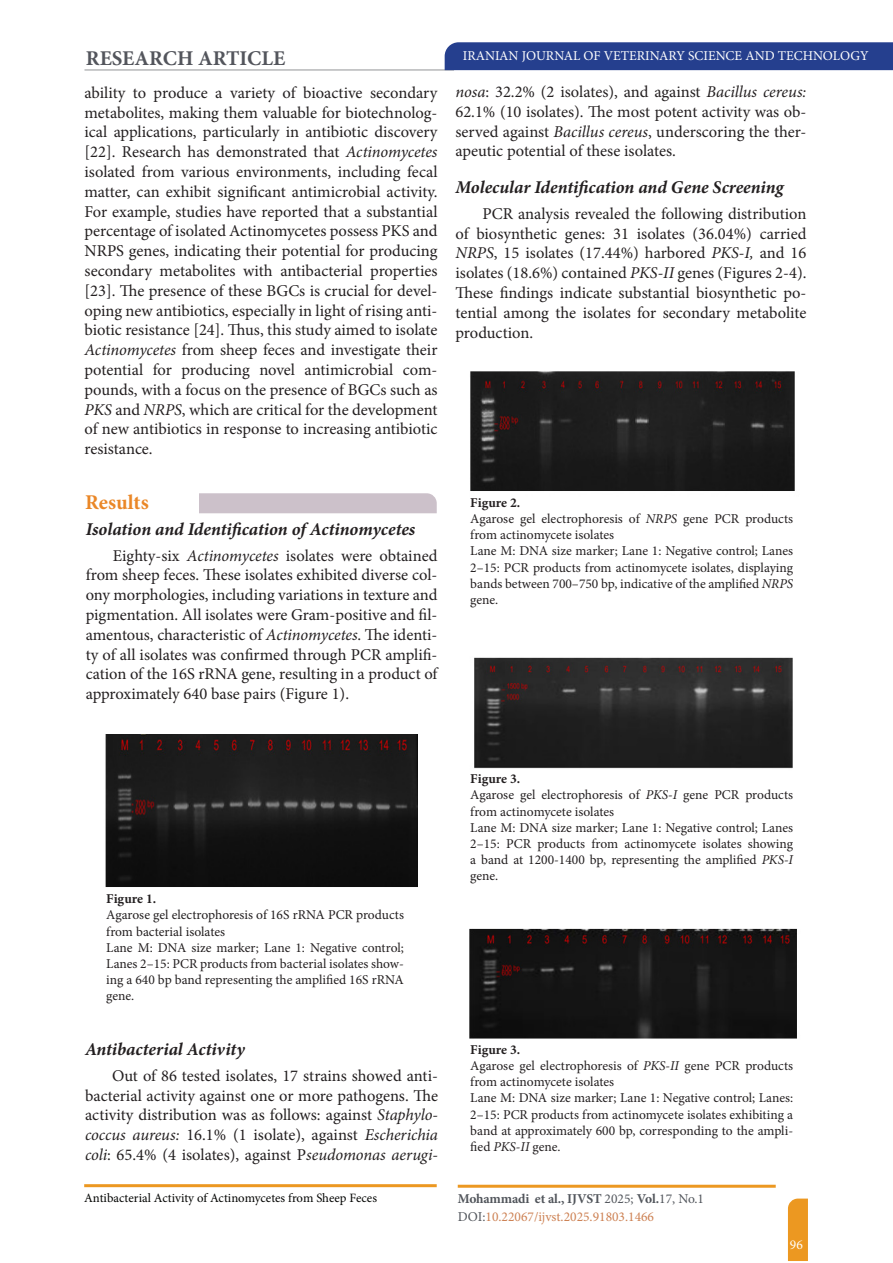
<style>
.page{position:relative;width:893px;height:1263px;background:#fff}
.page>*{position:absolute;margin:0;border:0;box-sizing:border-box;transform-origin:0 0}
.t1{font:700 21px "Minion Pro";color:#53555c}
.Text{font:700 21px "Minion Pro";color:#ea8727}
.Heading_2{font:italic 700 18px "Minion Pro";letter-spacing:-.005em;color:#231f20}
.Text-2{font:16.5px/19.8px "Minion Pro";letter-spacing:-.005em;color:#231f20;text-align:justify}
.First_paragraph_of_Introduction{font:16.5px/19.8px "Minion Pro";color:#231f20;text-align:justify}
.t2{font:13.5px/16.2px "Minion Pro";letter-spacing:-.005em;color:#231f20}
.t3{font:13.5px/18px "Minion Pro";color:#cd8153}
.t4{font:13.5px "Minion Pro";color:#fff}
.t5{font:700 13.5px "Minion Pro";color:#231f20}
.t6{font:12.75px "Minion Pro";color:#040503}
.s1{font-style:italic}
.s2{font-weight:700;color:#52565c}
.s3{color:#52565c}
</style>
<div class="page">
<svg style="left:788px;top:1198px;width:20px;height:63px"></svg>
<hr style="left:84px;top:69px;width:370px;height:2px;background:#b6b8b9">
<svg style="left:443px;top:42px;width:450px;height:29px;background:#2f4893"></svg>
<hr style="left:84px;top:1184px;width:353px;height:3px;background:#ec9821">
<hr style="left:458px;top:1185px;width:318px;height:3px;background:#ec9821">
<div style="left:199px;top:493px;width:238px;height:20px;background:#ccc1ca"></div>
<img style="left:105px;top:735px;width:313px;height:152px">
<img style="left:470px;top:371px;width:325px;height:120px">
<img style="left:474px;top:657px;width:319px;height:112px">
<img style="left:469px;top:928px;width:328px;height:111px">
<p class="t1" style="left:86px;top:43px;width:201px">RESEARCH ARTICLE</p>
<p class="t4" style="left:463px;top:47px;width:407px">IRANIAN JOURNAL OF VETERINARY SCIENCE AND TECHNOLOGY</p>
<p class="First_paragraph_of_Introduction" style="left:84px;top:83px;width:355px">ability to produce a variety of bioactive secondary metabolites, making them valuable for biotechnolog&shy;ical applications, particularly in antibiotic discovery [22]. Research has demonstrated that <span class="s1">Actinomycetes </span>isolated from various environments, including fecal matter, can exhibit significant antimicrobial activity.<br>For example, studies have reported that a substantial percentage of isolated Actinomycetes possess PKS and NRPS genes, indicating their potential for producing secondary metabolites with antibacterial properties [23]. The presence of these BGCs is crucial for devel&shy;oping new antibiotics, especially in light of rising anti&shy;biotic resistance [24]. Thus, this study aimed to isolate <span class="s1">Actinomycetes</span> from sheep feces and investigate their potential for producing novel antimicrobial com&shy;pounds, with a focus on the presence of BGCs such as <span class="s1">PKS</span> and <span class="s1">NRPS</span>, which are critical for the development of new antibiotics in response to increasing antibiotic resistance.</p>
<p class="Text-2" style="left:455px;top:82px;width:352px"><span class="s1">nosa</span>: 32.2% (2 isolates), and against <span class="s1">Bacillus cereus:<br></span>62.1% (10 isolates). The most potent activity was ob&shy;served against <span class="s1">Bacillus cereus</span>, underscoring the ther&shy;apeutic potential of these isolates.</p>
<p class="Heading_2" style="left:455px;top:174px;width:330px">Molecular Identification and Gene Screening</p>
<p class="Text-2" style="left:455px;top:204px;width:353px;text-indent:27px">PCR analysis revealed the following distribution of biosynthetic genes: 31 isolates (36.04%) carried <span class="s1">NRPS</span>, 15 isolates (17.44%) harbored <span class="s1">PKS-I,</span> and 16 isolates (18.6%) contained <span class="s1">PKS-II</span> genes (Figures 2-4).<br>These findings indicate substantial biosynthetic po&shy;tential among the isolates for secondary metabolite production.</p>
<p class="Text" style="left:85px;top:487px;width:65px">Results</p>
<p class="Heading_2" style="left:86px;top:516px;width:331px">Isolation and Identification of Actinomycetes</p>
<p class="Text-2" style="left:86px;top:546px;width:353px;text-indent:27px">Eighty-six <span class="s1">Actinomycetes</span> isolates were obtained from sheep feces. These isolates exhibited diverse col&shy;ony morphologies, including variations in texture and pigmentation. All isolates were Gram-positive and fil&shy;amentous, characteristic of <span class="s1">Actinomycetes</span>. The identi&shy;ty of all isolates was confirmed through PCR amplifi&shy;cation of the 16S rRNA gene, resulting in a product of approximately 640 base pairs (Figure 1).</p>
<p class="t5" style="left:106px;top:889px;width:51px">Figure 1.</p>
<p class="t2" style="left:106px;top:907px;width:299px">Agarose gel electrophoresis of 16S rRNA PCR products from bacterial isolates</p>
<p class="t2" style="left:106px;top:939px;width:299px;text-align:justify">Lane M: DNA size marker; Lane 1: Negative control; Lanes 2–15: PCR products from bacterial isolates show&shy;ing a 640 bp band representing the amplified 16S rRNA gene.</p>
<p class="Heading_2" style="left:85px;top:1036px;width:161px">Antibacterial Activity</p>
<p class="Text-2" style="left:85px;top:1065px;width:355px;text-indent:27px">Out of 86 tested isolates, 17 strains showed anti&shy;bacterial activity against one or more pathogens. The activity distribution was as follows: against <span class="s1">Staphylo&shy;coccus aureus:</span> 16.1% (1 isolate), against <span class="s1">Escherichia coli</span>: 65.4% (4 isolates), against P<span class="s1">seudomonas aerugi-</span></p>
<p class="t5" style="left:470px;top:493px;width:51px">Figure 2.</p>
<p class="t2" style="left:470px;top:511px;width:324px">Agarose gel electrophoresis of <span class="s1">NRPS</span> gene PCR products from actinomycete isolates</p>
<p class="t2" style="left:470px;top:543px;width:324px;text-align:justify">Lane M: DNA size marker; Lane 1: Negative control; Lanes 2–15: PCR products from actinomycete isolates, displaying bands between 700–750 bp, indicative of the amplified <span class="s1">NRPS </span>gene.</p>
<p class="t5" style="left:470px;top:769px;width:51px">Figure 3.</p>
<p class="t2" style="left:470px;top:787px;width:324px">Agarose gel electrophoresis of <span class="s1">PKS-I</span> gene PCR products from actinomycete isolates</p>
<p class="t2" style="left:470px;top:819px;width:324px;text-align:justify">Lane M: DNA size marker; Lane 1: Negative control; Lanes 2–15: PCR products from actinomycete isolates showing a band at 1200-1400 bp, representing the amplified <span class="s1">PKS-I </span>gene.</p>
<p class="t5" style="left:470px;top:1040px;width:51px">Figure 3.</p>
<p class="t2" style="left:470px;top:1058px;width:324px">Agarose gel electrophoresis of <span class="s1">PKS-II</span> gene PCR products from actinomycete isolates</p>
<p class="t2" style="left:470px;top:1090px;width:324px;text-align:justify">Lane M: DNA size marker; Lane 1: Negative control; Lanes:<br>2–15: PCR products from actinomycete isolates exhibiting a band at approximately 600 bp, corresponding to the ampli&shy;fied <span class="s1">PKS-II</span> gene.</p>
<p class="t6" style="left:84px;top:1189px;width:294px">Antibacterial Activity of Actinomycetes from Sheep Feces</p>
<p class="t3" style="left:458px;top:1189px;width:248px"><span class="s2">Mohammadi et al., IJVST</span> <span class="s3">2025;</span> <span class="s2">Vol.</span><span class="s3">17, No.1<br>DOI:</span>10.22067/ijvst.2025.91803.1466</p>
<p class="t4" style="left:790px;top:1235px;width:14px">96</p>
</div>
